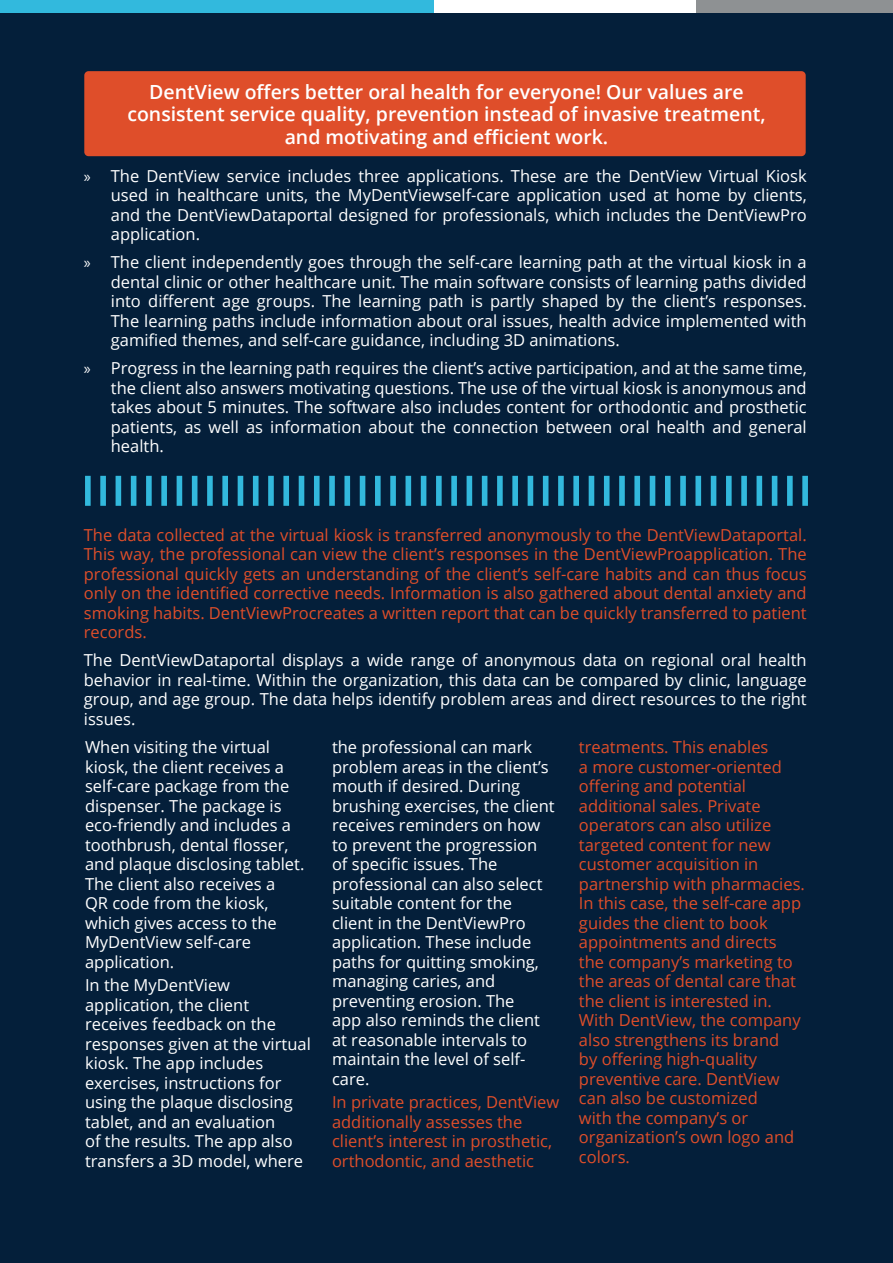
<style>
.page{position:relative;width:893px;height:1263px;background:#fff}
.page>*{position:absolute;margin:0;border:0;box-sizing:border-box;transform-origin:0 0}
.t1{font:600 19.5px/22.5px "Open Sans";color:#fff;text-align:center}
.t2{font:16.5px/19.5px "Open Sans";color:#fff;text-align:justify}
.t3{font:16.5px/19.5px "Open Sans";color:#df4e2a}
.s1{font-family:"Myriad Pro"}
</style>
<div class="page">
<div style="left:0;top:13px;width:893px;height:1250px;background:#041f3a"></div>
<div style="left:0;top:0;width:434px;height:13px;background:#32b9dd"></div>
<div style="left:697px;top:0;width:196px;height:13px;background:#8e9193"></div>
<div style="left:84px;top:71px;width:722px;height:85px;background:#df4e2a;border-radius:4px"></div>
<div style="left:85px;top:476px;width:6px;height:30px;background:#32b9dd"></div>
<div style="left:100px;top:476px;width:6px;height:30px;background:#32b9dd"></div>
<div style="left:116px;top:476px;width:5px;height:30px;background:#32b9dd"></div>
<div style="left:131px;top:476px;width:5px;height:30px;background:#32b9dd"></div>
<div style="left:146px;top:476px;width:6px;height:30px;background:#32b9dd"></div>
<div style="left:161px;top:476px;width:6px;height:30px;background:#32b9dd"></div>
<div style="left:177px;top:476px;width:5px;height:30px;background:#32b9dd"></div>
<div style="left:192px;top:476px;width:5px;height:30px;background:#32b9dd"></div>
<div style="left:207px;top:476px;width:6px;height:30px;background:#32b9dd"></div>
<div style="left:222px;top:476px;width:6px;height:30px;background:#32b9dd"></div>
<div style="left:238px;top:476px;width:5px;height:30px;background:#32b9dd"></div>
<div style="left:253px;top:476px;width:6px;height:30px;background:#32b9dd"></div>
<div style="left:268px;top:476px;width:6px;height:30px;background:#32b9dd"></div>
<div style="left:283px;top:476px;width:6px;height:30px;background:#32b9dd"></div>
<div style="left:299px;top:476px;width:5px;height:30px;background:#32b9dd"></div>
<div style="left:314px;top:476px;width:6px;height:30px;background:#32b9dd"></div>
<div style="left:329px;top:476px;width:6px;height:30px;background:#32b9dd"></div>
<div style="left:344px;top:476px;width:6px;height:30px;background:#32b9dd"></div>
<div style="left:360px;top:476px;width:5px;height:30px;background:#32b9dd"></div>
<div style="left:375px;top:476px;width:6px;height:30px;background:#32b9dd"></div>
<div style="left:390px;top:476px;width:6px;height:30px;background:#32b9dd"></div>
<div style="left:406px;top:476px;width:5px;height:30px;background:#32b9dd"></div>
<div style="left:421px;top:476px;width:5px;height:30px;background:#32b9dd"></div>
<div style="left:436px;top:476px;width:6px;height:30px;background:#32b9dd"></div>
<div style="left:451px;top:476px;width:6px;height:30px;background:#32b9dd"></div>
<div style="left:467px;top:476px;width:5px;height:30px;background:#32b9dd"></div>
<div style="left:482px;top:476px;width:5px;height:30px;background:#32b9dd"></div>
<div style="left:497px;top:476px;width:6px;height:30px;background:#32b9dd"></div>
<div style="left:512px;top:476px;width:6px;height:30px;background:#32b9dd"></div>
<div style="left:528px;top:476px;width:5px;height:30px;background:#32b9dd"></div>
<div style="left:543px;top:476px;width:5px;height:30px;background:#32b9dd"></div>
<div style="left:558px;top:476px;width:6px;height:30px;background:#32b9dd"></div>
<div style="left:573px;top:476px;width:6px;height:30px;background:#32b9dd"></div>
<div style="left:589px;top:476px;width:5px;height:30px;background:#32b9dd"></div>
<div style="left:604px;top:476px;width:5px;height:30px;background:#32b9dd"></div>
<div style="left:619px;top:476px;width:6px;height:30px;background:#32b9dd"></div>
<div style="left:634px;top:476px;width:6px;height:30px;background:#32b9dd"></div>
<div style="left:650px;top:476px;width:5px;height:30px;background:#32b9dd"></div>
<div style="left:665px;top:476px;width:6px;height:30px;background:#32b9dd"></div>
<div style="left:680px;top:476px;width:6px;height:30px;background:#32b9dd"></div>
<div style="left:695px;top:476px;width:6px;height:30px;background:#32b9dd"></div>
<div style="left:711px;top:476px;width:5px;height:30px;background:#32b9dd"></div>
<div style="left:726px;top:476px;width:6px;height:30px;background:#32b9dd"></div>
<div style="left:741px;top:476px;width:6px;height:30px;background:#32b9dd"></div>
<div style="left:756px;top:476px;width:6px;height:30px;background:#32b9dd"></div>
<div style="left:772px;top:476px;width:5px;height:30px;background:#32b9dd"></div>
<div style="left:787px;top:476px;width:6px;height:30px;background:#32b9dd"></div>
<div style="left:802px;top:476px;width:6px;height:30px;background:#32b9dd"></div>
<p class="t1" style="left:127px;top:80px;width:640px">DentView offers better oral health for everyone! Our values are consistent service quality, prevention instead of invasive treatment, and motivating and efficient work.</p>
<p class="t2" style="left:111px;top:166px;width:697px;text-indent:-27px"><span class="s1">»</span> The DentView service includes three applications. These are the DentView Virtual Kiosk used in healthcare units, the MyDentViewself-care application used at home by clients, and the DentViewDataportal designed for professionals, which includes the DentViewPro application.</p>
<p class="t2" style="left:111px;top:252px;width:697px;text-indent:-27px"><span class="s1">»</span> The client independently goes through the self-care learning path at the virtual kiosk in a dental clinic or other healthcare unit. The main software consists of learning paths divided into different age groups. The learning path is partly shaped by the client’s responses.<br>The learning paths include information about oral issues, health advice implemented with gamified themes, and self-care guidance, including 3D animations.</p>
<p class="t2" style="left:111px;top:358px;width:697px;text-indent:-27px"><span class="s1">»</span> Progress in the learning path requires the client’s active participation, and at the same time, the client also answers motivating questions. The use of the virtual kiosk is anonymous and takes about 5 minutes. The software also includes content for orthodontic and prosthetic patients, as well as information about the connection between oral health and general health.</p>
<p class="t3" style="left:84px;top:524px;width:724px;text-align:justify">The data collected at the virtual kiosk is transferred anonymously to the DentViewDataportal.<br>This way, the professional can view the client’s responses in the DentViewProapplication. The professional quickly gets an understanding of the client’s self-care habits and can thus focus only on the identified corrective needs. Information is also gathered about dental anxiety and smoking habits. DentViewProcreates a written report that can be quickly transferred to patient records.</p>
<p class="t2" style="left:84px;top:650px;width:724px">The DentViewDataportal displays a wide range of anonymous data on regional oral health behavior in real-time. Within the organization, this data can be compared by clinic, language group, and age group. The data helps identify problem areas and direct resources to the right issues.</p>
<p class="t2" style="left:85px;top:737px;width:221px;text-align:left">When visiting the virtual kiosk, the client receives a self-care package from the dispenser. The package is eco-friendly and includes a toothbrush, dental flosser, and plaque disclosing tablet.<br>The client also receives a<br>QR code from the kiosk, which gives access to the<br>MyDentView self-care application.</p>
<p class="t2" style="left:85px;top:975px;width:227px;text-align:left">In the MyDentView application, the client receives feedback on the responses given at the virtual kiosk. The app includes exercises, instructions for using the plaque disclosing tablet, and an evaluation<br>of the results. The app also transfers a 3D model, where</p>
<p class="t3" style="left:579px;top:737px;width:228px">treatments. This enables<br>a more customer-oriented offering and potential additional sales. Private operators can also utilize targeted content for new customer acquisition in partnership with pharmacies.<br>In this case, the self-care app guides the client to book appointments and directs the company’s marketing to the areas of dental care that the client is interested in.<br>With DentView, the company also strengthens its brand<br>by offering high-quality preventive care. DentView can also be customized<br>with the company’s or organization’s own logo and colors.</p>
<p class="t2" style="left:332px;top:737px;width:224px;text-align:left">the professional can mark problem areas in the client’s mouth if desired. During brushing exercises, the client receives reminders on how to prevent the progression of specific issues. The professional can also select suitable content for the client in the DentViewPro application. These include paths for quitting smoking, managing caries, and preventing erosion. The<br>app also reminds the client at reasonable intervals to maintain the level of self&shy;care.</p>
<p class="t3" style="left:332px;top:1092px;width:229px">In private practices, DentView additionally assesses the client’s interest in prosthetic, orthodontic, and aesthetic</p>
</div>
